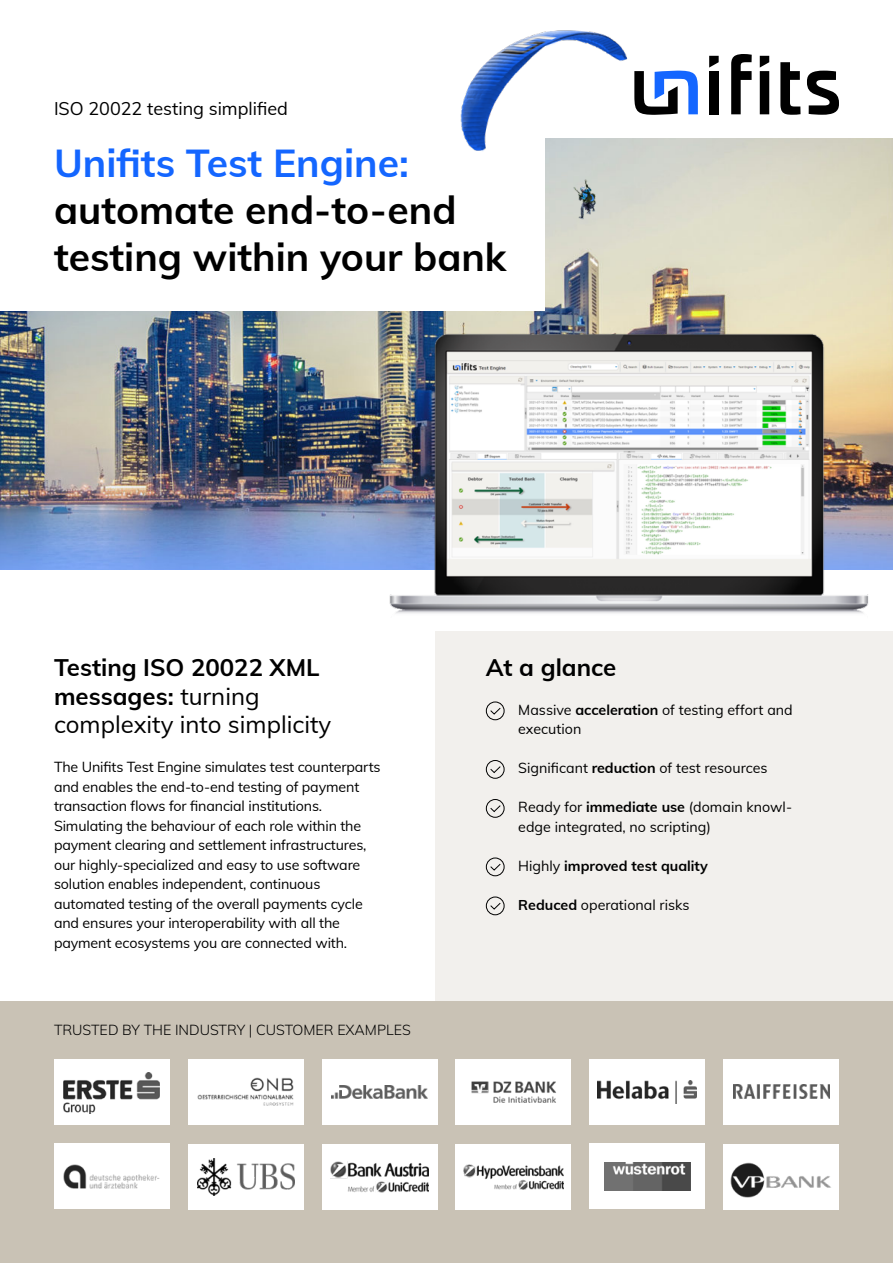
<style>
.page{position:relative;width:893px;height:1263px;background:#fff}
.page>*{position:absolute;margin:0;border:0;box-sizing:border-box;transform-origin:0 0}
.t1{font:700 39px/46.8px "Muli";color:#000}
.t2{font:700 39px "Muli";color:#1466ff}
.t3{font:24px/28.8px "Muli";color:#000}
.t4{font:700 24px "Muli";color:#000}
.t5{font:18px "Muli";color:#000}
.t6{font:14.25px/19.5px "Muli";letter-spacing:-.01em;color:#000}
.t7{font:300 14.25px "Muli";color:#000}
.t8{font:700 14.25px "Muli";color:#000}
.s1{font-weight:700}
.s2{font-weight:400}
</style>
<div class="page">
<div style="left:436px;top:631px;width:457px;height:370px;background:#f2f0ed"></div>
<img style="left:0;top:138px;width:893px;height:432px">
<div style="left:0;top:128px;width:544px;height:183px;background:#fff"></div>
<svg style="left:634px;top:71px;width:64px;height:44px"></svg>
<svg style="left:780px;top:62px;width:20px;height:53px"></svg>
<svg style="left:807px;top:71px;width:32px;height:44px"></svg>
<div style="left:709px;top:71px;width:10px;height:43px;background:#000"></div>
<svg style="left:731px;top:54px;width:21px;height:60px"></svg>
<svg style="left:709px;top:56px;width:10px;height:12px"></svg>
<svg style="left:760px;top:56px;width:9px;height:58px"></svg>
<div style="left:486px;top:702px;width:18px;height:18px;border:1px solid #000;border-radius:50%"></div>
<svg style="left:490px;top:707px;width:11px;height:8px"></svg>
<div style="left:486px;top:760px;width:18px;height:19px;border:1px solid #000;border-radius:50%"></div>
<svg style="left:490px;top:766px;width:11px;height:7px"></svg>
<div style="left:486px;top:799px;width:18px;height:19px;border:1px solid #000;border-radius:50%"></div>
<svg style="left:490px;top:805px;width:11px;height:7px"></svg>
<div style="left:486px;top:858px;width:18px;height:18px;border:1px solid #000;border-radius:50%"></div>
<svg style="left:490px;top:863px;width:11px;height:8px"></svg>
<div style="left:486px;top:897px;width:18px;height:18px;border:1px solid #000;border-radius:50%"></div>
<svg style="left:490px;top:902px;width:11px;height:8px"></svg>
<img style="left:387px;top:306px;width:485px;height:308px">
<div style="left:0;top:1001px;width:893px;height:262px;background:#c9c2b5"></div>
<div style="left:456px;top:1059px;width:115px;height:65px;background:#fff"></div>
<img style="left:471px;top:1081px;width:85px;height:22px">
<div style="left:723px;top:1059px;width:116px;height:65px;background:#fff"></div>
<img style="left:733px;top:1085px;width:96px;height:14px">
<div style="left:54px;top:1143px;width:116px;height:66px;background:#fff"></div>
<img style="left:64px;top:1164px;width:96px;height:24px">
<div style="left:322px;top:1059px;width:115px;height:65px;background:#fff"></div>
<img style="left:332px;top:1085px;width:95px;height:13px">
<div style="left:456px;top:1144px;width:115px;height:66px;background:#fff"></div>
<img style="left:464px;top:1165px;width:99px;height:25px">
<div style="left:322px;top:1144px;width:115px;height:66px;background:#fff"></div>
<div style="left:589px;top:1143px;width:116px;height:66px;background:#fff"></div>
<img style="left:604px;top:1162px;width:86px;height:28px">
<div style="left:589px;top:1059px;width:116px;height:65px;background:#fff"></div>
<img style="left:598px;top:1080px;width:99px;height:23px">
<div style="left:188px;top:1059px;width:115px;height:65px;background:#fff"></div>
<img style="left:198px;top:1078px;width:96px;height:28px">
<div style="left:188px;top:1144px;width:115px;height:66px;background:#fff"></div>
<img style="left:197px;top:1158px;width:97px;height:38px">
<div style="left:723px;top:1144px;width:116px;height:66px;background:#fff"></div>
<img style="left:730px;top:1163px;width:101px;height:34px">
<div style="left:54px;top:1059px;width:116px;height:65px;background:#fff"></div>
<img style="left:331px;top:1162px;width:97px;height:30px">
<img style="left:64px;top:1072px;width:96px;height:41px">
<img style="left:460px;top:30px;width:172px;height:210px">
<p class="t5" style="left:54px;top:95px;width:236px">ISO 20022 testing simplified</p>
<h1 class="t2" style="left:54px;top:135px;width:356px">Unifits Test Engine:</h1>
<h1 class="t1" style="left:54px;top:185px;width:454px">automate end-to-end testing within your bank</h1>
<h2 class="t3" style="left:54px;top:652px;width:279px"><span class="s1">Testing ISO 20022 XML messages:</span> turning complexity into simplicity</h2>
<p class="t6" style="left:54px;top:757px;width:328px">The Unifits Test Engine simulates test counterparts and enables the end-to-end testing of payment transaction flows for financial institutions.<br>Simulating the behaviour of each role within the payment clearing and settlement infrastructures, our highly-specialized and easy to use software solution enables independent, continuous automated testing of the overall payments cycle and ensures your interoperability with all the payment ecosystems you are connected with.</p>
<p class="t7" style="left:54px;top:1019px;width:358px">TRUSTED BY THE INDUSTRY | CUSTOMER EXAMPLES</p>
<h2 class="t4" style="left:486px;top:650px;width:132px">At a glance</h2>
<p class="t6" style="left:518px;top:699px;width:276px">Massive <span class="s1">acceleration</span> of testing effort and execution</p>
<p class="t6" style="left:518px;top:758px;width:251px">Significant <span class="s1">reduction</span> of test resources</p>
<p class="t6" style="left:518px;top:797px;width:275px">Ready for <span class="s1">immediate use</span> (domain knowl&shy;edge integrated, no scripting)</p>
<p class="t8" style="left:518px;top:855px;width:191px"><span class="s2">Highly</span> improved test quality</p>
<p class="t6" style="left:518px;top:894px;width:173px"><span class="s1">Reduced</span> operational risks</p>
</div>
